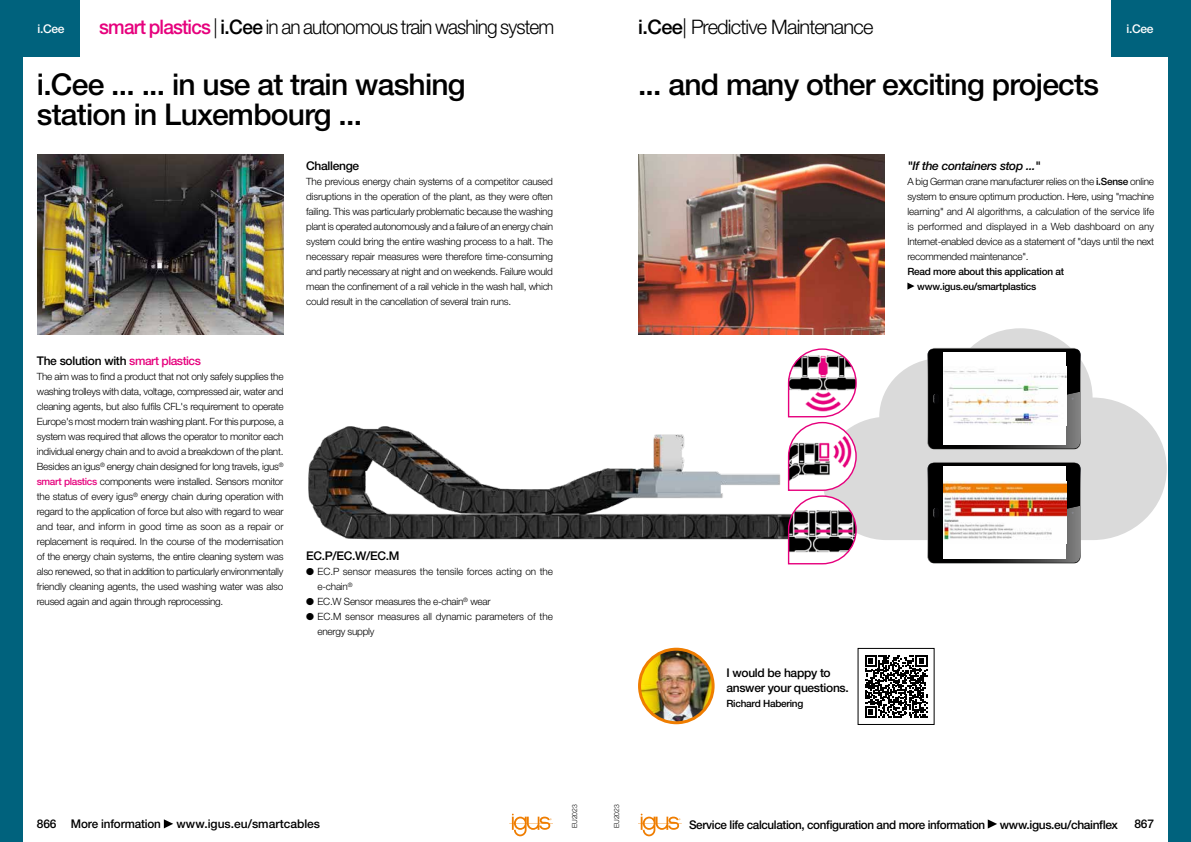
<style>
.page{position:relative;width:1191px;height:842px;background:#fff}
.page>*{position:absolute;margin:0;border:0;box-sizing:border-box;transform-origin:0 0}
.t1{font:500 30px/30px "Helvetica Neue LTW1 G";letter-spacing:-.025em;color:#000}
.t2{font:300 20px "Helvetica Neue LTW1 G";letter-spacing:-.045em;color:#000;scale:.95 1}
.t3{font:300 20px "Helvetica Neue LTW1 G";letter-spacing:-.045em;color:#000}
.t4{font:500 12px/15px "Helvetica Neue LTW1 G";letter-spacing:-.025em;color:#000}
.t5{font:italic 500 12px "Helvetica Neue LTW1 G";letter-spacing:-.025em;color:#000}
.t6{font:500 12px "Helvetica Neue LTW1 G";color:#000}
.t7{font:500 12px "Helvetica Neue LTW1 G";letter-spacing:-.025em;color:#fff}
.t8{font:300 10px/15px "Helvetica Neue LTW1 G";letter-spacing:-.025em;color:#000;text-align:justify}
.t9{font:500 10px/15px "Helvetica Neue LTW1 G";letter-spacing:-.025em;color:#000}
.t10{font:300 10px/15px "Helvetica Neue LTW1 G";color:#000}
.t11{font:300 10px/15px "Helvetica Neue LTW1 G";letter-spacing:-.005em;color:#000}
.t12{font:300 7px "Helvetica Neue LTW1 G";letter-spacing:-.01em;color:#000}
.s1{font-weight:500;color:#e6007d}
.s2{font-weight:500}
.s3{color:#e6007d}
</style>
<div class="page">
<svg style="left:638px;top:814px;width:44px;height:22px"></svg>
<svg style="left:509px;top:814px;width:44px;height:22px"></svg>
<img style="left:308px;top:426px;width:479px;height:114px">
<svg style="left:857px;top:328px;width:309px;height:212px;fill:#dadada"></svg>
<svg style="left:787px;top:348px;width:70px;height:217px"></svg>
<svg style="left:927px;top:348px;width:153px;height:101px;background:#282828"></svg>
<div style="left:943px;top:352px;width:123px;height:93px;background:#fff"></div>
<img style="left:943px;top:369px;width:123px;height:56px">
<svg style="left:927px;top:462px;width:153px;height:102px;background:#2e2d2d"></svg>
<div style="left:943px;top:466px;width:123px;height:93px;background:#fff"></div>
<img style="left:943px;top:482px;width:123px;height:58px">
<img style="left:639px;top:649px;width:74px;height:74px;border-radius:37px">
<div style="left:638px;top:648px;width:76px;height:76px;border:3px solid #ef7d00;border-radius:50%"></div>
<img style="left:38px;top:155px;width:245px;height:180px">
<img style="left:638px;top:155px;width:246px;height:180px">
<div style="left:0;top:0;width:23px;height:842px;background:#00627d"></div>
<div style="left:0;top:0;width:79px;height:57px;background:#00627d"></div>
<div style="left:1111px;top:0;width:80px;height:57px;background:#00627d"></div>
<div style="left:1168px;top:0;width:23px;height:842px;background:#00627d"></div>
<svg style="left:164px;top:819px;width:9px;height:9px"></svg>
<svg style="left:987px;top:819px;width:10px;height:9px"></svg>
<svg style="left:907px;top:283px;width:7px;height:7px"></svg>
<svg style="left:865px;top:655px;width:62px;height:63px"></svg>
<div style="left:857px;top:648px;width:77px;height:77px;border:1px solid #000"></div>
<h2 class="t2" style="left:99px;top:15px;width:480px"><span class="s1">smart plastics</span> | <span class="s2">i.Cee</span> in an autonomous train washing system</h2>
<h1 class="t1" style="left:37px;top:69px;width:430px">i.Cee ... ... in use at train washing station in Luxembourg ...</h1>
<p class="t4" style="left:306px;top:158px;width:54px">Challenge</p>
<p class="t8" style="left:306px;top:174px;width:248px">The previous energy chain systems of a competitor caused disruptions in the operation of the plant, as they were often failing. This was particularly problematic because the washing plant is operated autonomously and a failure of an energy chain system could bring the entire washing process to a halt. The necessary repair measures were therefore time-consuming and partly necessary at night and on weekends. Failure would mean the confinement of a rail vehicle in the wash hall, which could result in the cancellation of several train runs.</p>
<h2 class="t3" style="left:638px;top:15px;width:237px"><span class="s2">i.Cee</span>| Predictive Maintenance</h2>
<p class="t7" style="left:38px;top:21px;width:29px">i.Cee</p>
<p class="t7" style="left:1126px;top:21px;width:29px">i.Cee</p>
<h1 class="t1" style="left:638px;top:69px;width:462px">... and many other exciting projects</h1>
<p class="t5" style="left:907px;top:158px;width:135px">"If the containers stop ..."</p>
<p class="t8" style="left:907px;top:174px;width:248px">A big German crane manufacturer relies on the <span class="s2">i.Sense</span> online system to ensure optimum production. Here, using "machine learning" and AI algorithms, a calculation of the service life is performed and displayed in a Web dashboard on any Internet-enabled device as a statement of "days until the next recommended maintenance".</p>
<p class="t9" style="left:917px;top:264px;width:148px;text-indent:-10px">Read more about this application at www.igus.eu/smartplastics</p>
<p class="t4" style="left:37px;top:353px;width:166px">The solution with <span class="s3">smart plastics</span></p>
<p class="t8" style="left:37px;top:369px;width:248px">The aim was to find a product that not only safely supplies the washing trolleys with data, voltage, compressed air, water and cleaning agents, but also fulfils CFL's requirement to operate Europe's most modern train washing plant. For this purpose, a system was required that allows the operator to monitor each individual energy chain and to avoid a breakdown of the plant.<br>Besides an igus<sup>®</sup> energy chain designed for long travels, igus<sup>® </sup><span class="s1">smart plastics</span> components were installed. Sensors monitor the status of every igus<sup>®</sup> energy chain during operation with regard to the application of force but also with regard to wear and tear, and inform in good time as soon as a repair or replacement is required. In the course of the modernisation of the energy chain systems, the entire cleaning system was also renewed, so that in addition to particularly environmentally friendly cleaning agents, the used washing water was also reused again and again through reprocessing.</p>
<p class="t4" style="left:306px;top:548px;width:95px">EC.P/EC.W/EC.M</p>
<p class="t11" style="left:317px;top:564px;width:237px;text-indent:-11px">● EC.P sensor measures the tensile forces acting on the e-chain<sup>®</sup></p>
<p class="t8" style="left:306px;top:594px;width:186px">● EC.W Sensor measures the e-chain<sup>®</sup> wear</p>
<p class="t10" style="left:317px;top:609px;width:237px;text-indent:-11px">● EC.M sensor measures all dynamic parameters of the energy supply</p>
<p class="t4" style="left:37px;top:817px;width:126px">866 More information</p>
<p class="t6" style="left:176px;top:817px;width:145px">www.igus.eu/smartcables</p>
<p class="t12" style="left:570px;top:828px;width:25px;rotate:-90deg">EU2023</p>
<p class="t12" style="left:612px;top:828px;width:25px;rotate:-90deg">EU2023</p>
<p class="t4" style="left:726px;top:665px;width:124px">I would be happy to answer your questions.</p>
<p class="t9" style="left:726px;top:696px;width:78px">Richard Habering</p>
<p class="t4" style="left:689px;top:817px;width:430px">Service life calculation, configuration and more information www.igus.eu/chainflex</p>
<p class="t4" style="left:1134px;top:816px;width:21px">867</p>
</div>
